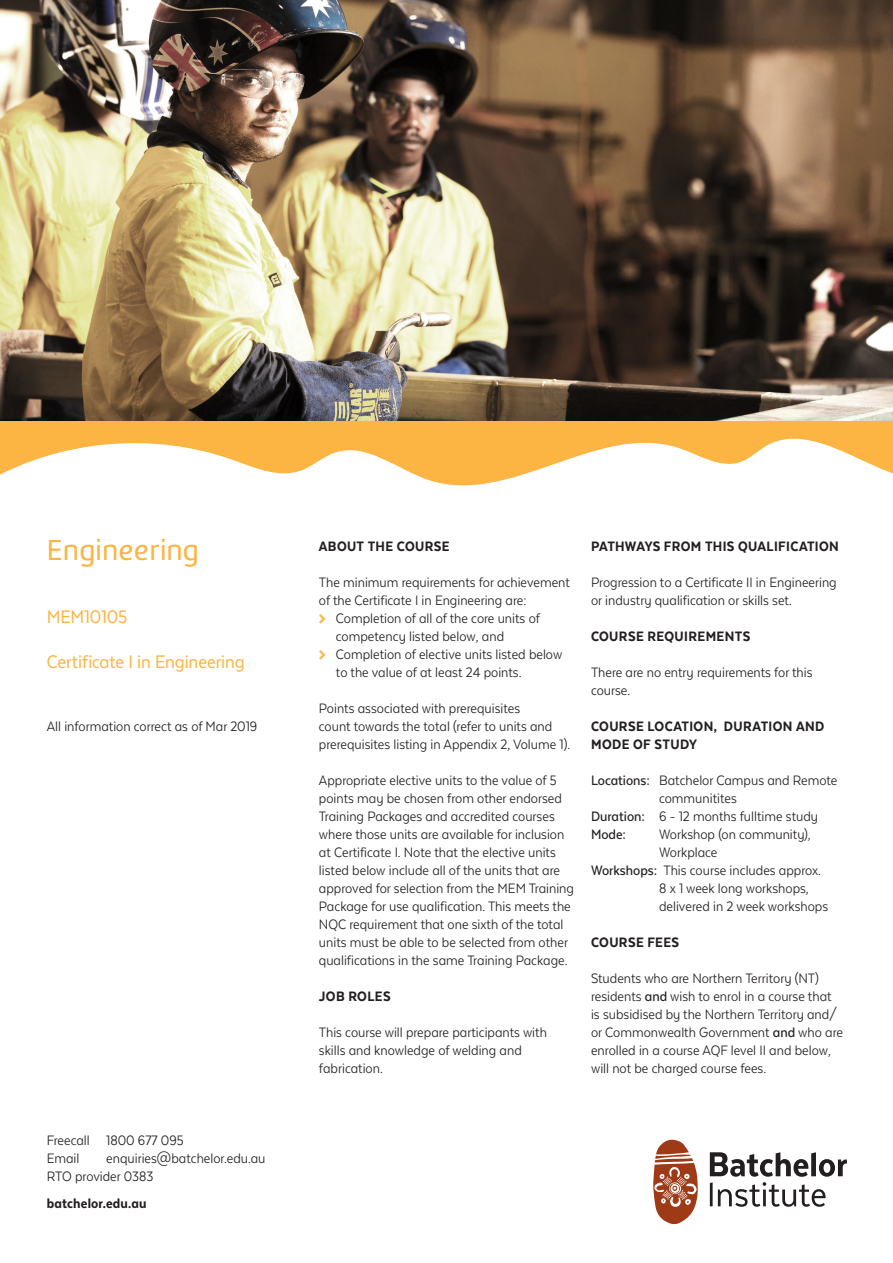
<style>
.page{position:relative;width:893px;height:1263px;background:#fff}
.page>*{position:absolute;margin:0;border:0;box-sizing:border-box;transform-origin:0 0}
.Headlines_-_VET{font:30px "Amelia Rounded UP Regular";letter-spacing:.01em;color:#fcb443}
.Intro_copy_-_VET{font:21px "Texta Narrow Alt";letter-spacing:-.005em;color:#fcb443}
.Body_copy{font:15.75px/18px "Texta Narrow Alt";color:#231f20}
.Body_copy-2{font:800 15.75px/18px "Texta Narrow Alt";letter-spacing:.025em;color:#231f20}
.Contacts{font:15.75px/18px "Texta Narrow Alt";color:#231f20}
.Contacts-2{font:800 15.75px "Texta Narrow Alt";letter-spacing:.01em;color:#231f20}
.Body_copy-3{font:500 15.75px "Texta Narrow Alt";color:#231f20}
.s1{font-weight:500}
</style>
<div class="page">
<svg style="left:0;top:421px;width:893px;height:65px;fill:#fcb443"></svg>
<img style="left:0;top:0;width:893px;height:421px">
<svg style="left:653px;top:1140px;width:45px;height:84px"></svg>
<svg style="left:710px;top:1152px;width:137px;height:55px"></svg>
<p class="Headlines_-_VET" style="left:47px;top:531px;width:154px">Engineering</p>
<p class="Intro_copy_-_VET" style="left:47px;top:606px;width:82px">MEM10105</p>
<p class="Intro_copy_-_VET" style="left:47px;top:651px;width:199px">Certificate I in Engineering</p>
<p class="Body_copy" style="left:47px;top:717px;width:212px">All information correct as of Mar 2019</p>
<p class="Contacts" style="left:47px;top:1131px;width:138px">Freecall 1800 677 095<br>Email</p>
<p class="Contacts" style="left:47px;top:1149px;width:220px;text-indent:60px">enquiries@batchelor.edu.au<br>RTO provider 0383</p>
<p class="Contacts-2" style="left:47px;top:1195px;width:101px">batchelor.edu.au</p>
<p class="Body_copy-2" style="left:319px;top:537px;width:132px">ABOUT THE COURSE</p>
<p class="Body_copy" style="left:319px;top:573px;width:252px">The minimum requirements for achievement of the Certificate I in Engineering are:</p>
<p class="Body_copy" style="left:336px;top:609px;width:206px">Completion of all of the core units of competency listed below, and</p>
<p class="Body_copy" style="left:336px;top:645px;width:228px">Completion of elective units listed below to the value of at least 24 points.</p>
<p class="Body_copy" style="left:319px;top:699px;width:253px">Points associated with prerequisites<br>count towards the total (refer to units and prerequisites listing in Appendix 2, Volume 1).</p>
<p class="Body_copy" style="left:319px;top:771px;width:257px">Appropriate elective units to the value of 5 points may be chosen from other endorsed Training Packages and accredited courses where those units are available for inclusion at Certificate I. Note that the elective units listed below include all of the units that are approved for selection from the MEM Training Package for use qualification. This meets the NQC requirement that one sixth of the total units must be able to be selected from other qualifications in the same Training Package.</p>
<p class="Body_copy-2" style="left:319px;top:987px;width:73px">JOB ROLES</p>
<p class="Body_copy" style="left:319px;top:1023px;width:229px">This course will prepare participants with skills and knowledge of welding and fabrication.</p>
<p class="Body_copy-2" style="left:591px;top:537px;width:249px">PATHWAYS FROM THIS QUALIFICATION</p>
<p class="Body_copy" style="left:591px;top:573px;width:247px">Progression to a Certificate II in Engineering or industry qualification or skills set.</p>
<p class="Body_copy-2" style="left:591px;top:627px;width:161px">COURSE REQUIREMENTS</p>
<p class="Body_copy" style="left:591px;top:663px;width:223px">There are no entry requirements for this course.</p>
<p class="Body_copy-2" style="left:591px;top:717px;width:235px">COURSE LOCATION, DURATION AND<br>MODE OF STUDY</p>
<p class="Body_copy" style="left:659px;top:771px;width:180px;text-indent:-68px"><span class="s1">Locations:</span> Batchelor Campus and Remote communitites</p>
<p class="Body_copy" style="left:591px;top:807px;width:228px"><span class="s1">Duration:</span> 6 - 12 months fulltime study</p>
<p class="Body_copy-3" style="left:591px;top:826px;width:36px">Mode:</p>
<p class="Body_copy" style="left:659px;top:825px;width:153px">Workshop (on community),<br>Workplace</p>
<p class="Body_copy" style="left:659px;top:861px;width:171px;text-indent:-68px"><span class="s1">Workshops:</span> This course includes approx.<br>8 x 1 week long workshops, delivered in 2 week workshops</p>
<p class="Body_copy-2" style="left:591px;top:933px;width:90px">COURSE FEES</p>
<p class="Body_copy" style="left:591px;top:969px;width:253px">Students who are Northern Territory (NT) residents <span class="s1">and</span> wish to enrol in a course that is subsidised by the Northern Territory and/ or Commonwealth Government <span class="s1">and</span> who are enrolled in a course AQF level II and below, will not be charged course fees.</p>
</div>
